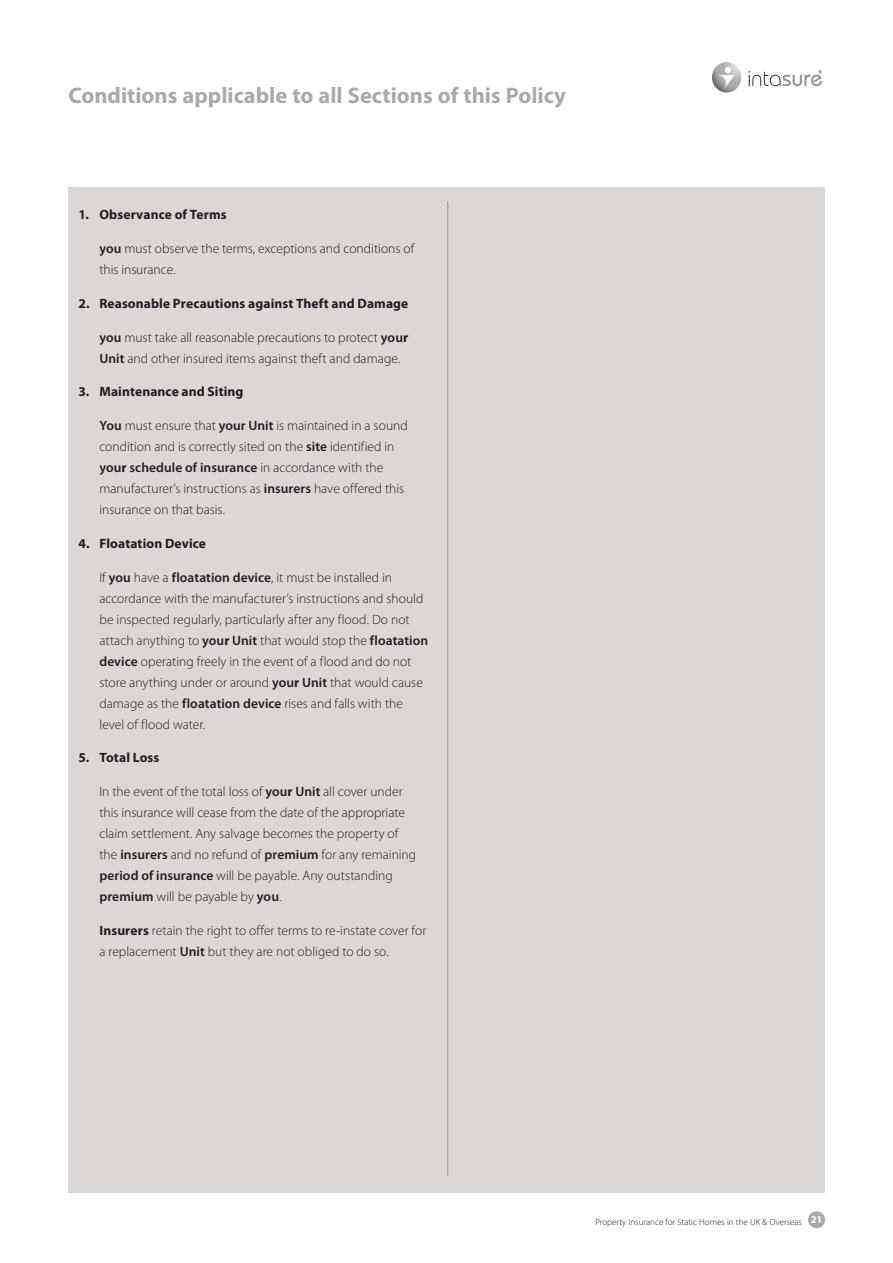
<style>
.page{position:relative;width:893px;height:1263px;background:#fff}
.page>*{position:absolute;margin:0;border:0;box-sizing:border-box;transform-origin:0 0}
.Headings{font:700 22.5px "Myriad Pro";color:#afa9a6}
.t1{font:300 13.5px/21px "Myriad Pro";color:#231f20}
.t2{font:700 13.5px "Myriad Pro";letter-spacing:.005em;color:#231f20}
.t3{font:300 9px "Myriad Pro";color:#231f20}
.s1{font-weight:600}
.s2{font-weight:700}
</style>
<div class="page">
<div style="left:808px;top:1211px;width:17px;height:17px;background:#afa9a6;border-radius:50%"></div>
<img style="left:713px;top:63px;width:109px;height:30px">
<div style="left:69px;top:187px;width:756px;height:1006px;background:#dad7d5"></div>
<hr style="left:447px;top:201px;width:1px;height:975px;background:#afa9a6">
<p class="Headings" style="left:69px;top:81px;width:499px">Conditions applicable to all Sections of this Policy</p>
<p class="t2" style="left:78px;top:206px;width:150px">1. Observance of Terms</p>
<p class="t1" style="left:99px;top:238px;width:316px"><span class="s1">you</span> must observe the terms, exceptions and conditions of this insurance.</p>
<p class="t2" style="left:78px;top:294px;width:331px">2. Reasonable Precautions against Theft and Damage</p>
<p class="t1" style="left:99px;top:326px;width:310px"><span class="s1">you</span> must take all reasonable precautions to protect <span class="s1">you</span><span class="s2">r<br></span><span class="s1">Unit</span> and other insured items against theft and damage.</p>
<p class="t2" style="left:78px;top:383px;width:167px">3. Maintenance and Siting</p>
<p class="t1" style="left:99px;top:415px;width:310px"><span class="s1">You</span> must ensure that <span class="s1">your Unit</span> is maintained in a sound condition and is correctly sited on the <span class="s1">site</span> identified in <span class="s1">you</span><span class="s2">r</span> <span class="s1">schedule of insurance</span> in accordance with the manufacturer’s instructions as <span class="s1">insurers</span> have offered this insurance on that basis.</p>
<p class="t2" style="left:78px;top:535px;width:129px">4. Floatation Device</p>
<p class="t1" style="left:99px;top:566px;width:330px">If <span class="s1">you</span> have a <span class="s1">floatation device</span>, it must be installed in accordance with the manufacturer’s instructions and should be inspected regularly, particularly after any flood. Do not attach anything to <span class="s1">you</span><span class="s2">r</span> <span class="s1">Unit</span> that would stop the <span class="s1">floatation device</span> operating freely in the event of a flood and do not store anything under or around <span class="s1">you</span><span class="s2">r</span> <span class="s1">Unit</span> that would cause damage as the <span class="s1">floatation device</span> rises and falls with the level of flood water.</p>
<p class="t2" style="left:78px;top:749px;width:82px">5. Total Loss</p>
<p class="t1" style="left:99px;top:781px;width:318px">In the event of the total loss of <span class="s1">you</span><span class="s2">r</span> <span class="s1">Unit</span> all cover under this insurance will cease from the date of the appropriate claim settlement. Any salvage becomes the property of the <span class="s1">insurers</span> and no refund of <span class="s1">premium</span> for any remaining <span class="s1">period of insurance</span> will be payable. Any outstanding <span class="s1">premium</span> will be payable by <span class="s1">you</span>.</p>
<p class="t1" style="left:99px;top:920px;width:328px"><span class="s2">Insurers</span> retain the right to offer terms to re-instate cover for a replacement <span class="s1">Unit</span> but they are not obliged to do so.</p>
<p class="t3" style="left:595px;top:1216px;width:228px">Property Insurance for Static Homes in the UK &amp; Overseas <sup>21</sup></p>
</div>
